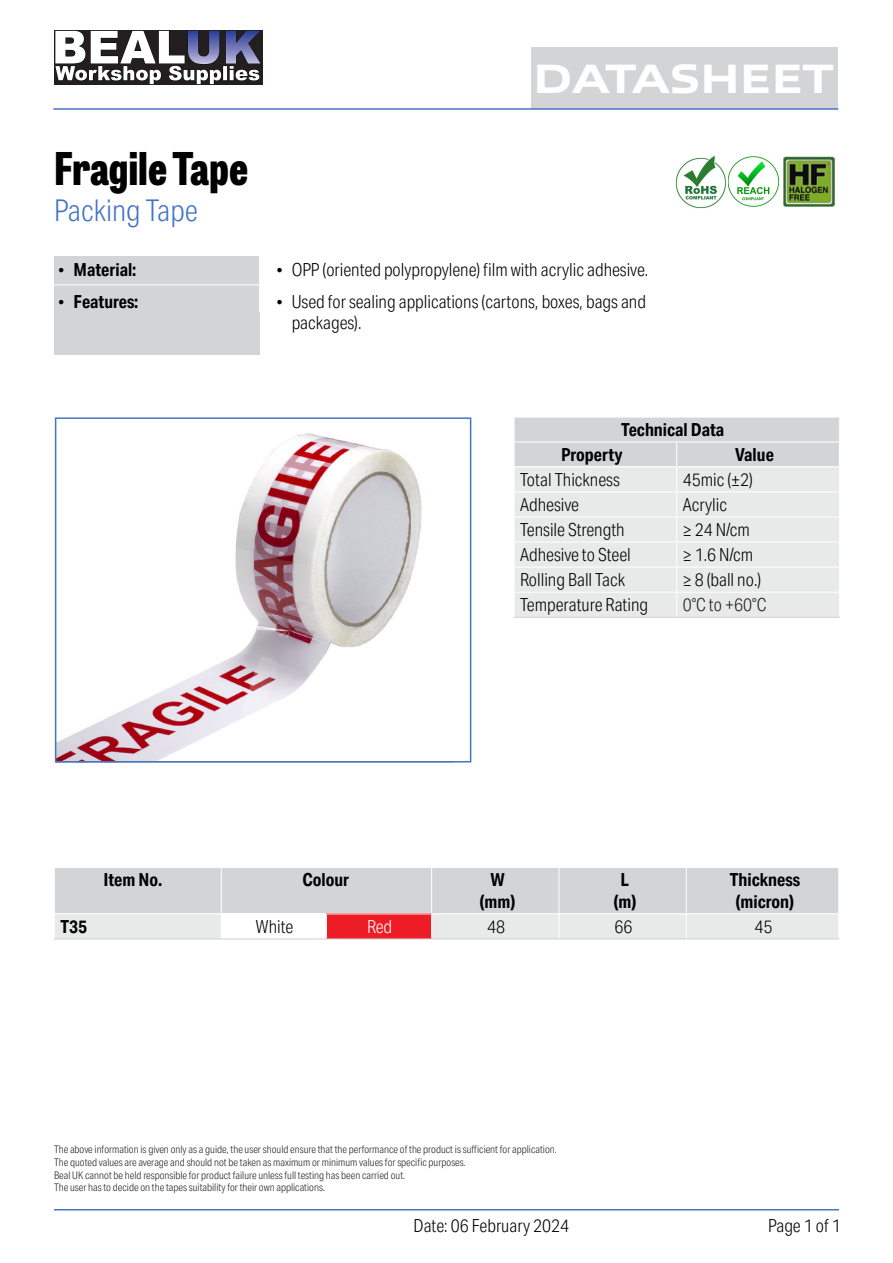
<style>
.page{position:relative;width:893px;height:1263px;background:#fff}
.page>*{position:absolute;margin:0;border:0;box-sizing:border-box;transform-origin:0 0}
.t1{font:800 45px "Tablet Gothic Condensed";color:#000}
.t2{font:800 41.4px "Allumi Std Extended";letter-spacing:-.02em;color:#fff}
.t3{font:300 30px "Aktiv Grotesk Cd";color:#4574c4}
.t4{font:300 18px/25px "Aktiv Grotesk Cd";color:#000}
.t5{font:700 18px/21.6px "Aktiv Grotesk Cd";color:#000;text-align:center}
.t6{font:300 18px "Aktiv Grotesk Cd";color:#231f20}
.t7{font:300 18px "Aktiv Grotesk Cd";color:#fff}
.t8{font:300 10.5px/12.6px "Aktiv Grotesk Cd";color:#231f20}
.s1{font-family:"Times New Roman";font-weight:400}
</style>
<div class="page">
<div style="left:54px;top:256px;width:205px;height:99px;background:#d3d4d6"></div>
<hr style="left:54px;top:285px;width:205px;height:1px;background:#fff">
<div style="left:54px;top:867px;width:167px;height:47px;background:#d3d4d6"></div>
<div style="left:221px;top:867px;width:211px;height:47px;background:#d3d4d6"></div>
<div style="left:432px;top:867px;width:127px;height:47px;background:#d3d4d6"></div>
<div style="left:559px;top:867px;width:127px;height:47px;background:#d3d4d6"></div>
<div style="left:686px;top:867px;width:153px;height:47px;background:#d3d4d6"></div>
<div style="left:54px;top:914px;width:167px;height:25px;background:#e8e9e9"></div>
<div style="left:432px;top:914px;width:127px;height:25px;background:#e8e9e9"></div>
<div style="left:559px;top:914px;width:127px;height:25px;background:#e8e9e9"></div>
<div style="left:686px;top:914px;width:153px;height:25px;background:#e8e9e9"></div>
<div style="left:326px;top:914px;width:106px;height:25px;background:#ee1c24"></div>
<hr style="left:54px;top:867px;width:167px;height:1px;background:#fff">
<hr style="left:54px;top:868px;width:1px;height:45px;background:#fff">
<hr style="left:221px;top:867px;width:105px;height:1px;background:#fff">
<hr style="left:221px;top:868px;width:1px;height:45px;background:#fff">
<hr style="left:326px;top:867px;width:106px;height:1px;background:#fff">
<hr style="left:432px;top:867px;width:127px;height:1px;background:#fff">
<hr style="left:431px;top:868px;width:1px;height:45px;background:#fff">
<hr style="left:559px;top:867px;width:127px;height:1px;background:#fff">
<hr style="left:559px;top:868px;width:1px;height:45px;background:#fff">
<hr style="left:686px;top:867px;width:153px;height:1px;background:#fff">
<hr style="left:686px;top:868px;width:1px;height:45px;background:#fff">
<hr style="left:838px;top:868px;width:1px;height:45px;background:#fff">
<hr style="left:54px;top:913px;width:167px;height:1px;background:#fff">
<svg style="left:54px;top:914px;width:1px;height:24px"></svg>
<hr style="left:221px;top:913px;width:105px;height:1px;background:#fff">
<hr style="left:326px;top:913px;width:106px;height:1px;background:#fff">
<svg style="left:326px;top:914px;width:1px;height:24px"></svg>
<hr style="left:432px;top:913px;width:127px;height:1px;background:#fff">
<svg style="left:431px;top:914px;width:1px;height:24px"></svg>
<hr style="left:559px;top:913px;width:127px;height:1px;background:#fff">
<hr style="left:686px;top:913px;width:153px;height:1px;background:#fff">
<svg style="left:686px;top:914px;width:1px;height:24px"></svg>
<svg style="left:838px;top:914px;width:1px;height:24px"></svg>
<hr style="left:54px;top:938px;width:167px;height:1px;background:#d3d4d6">
<hr style="left:221px;top:938px;width:105px;height:1px;background:#d3d4d6">
<hr style="left:326px;top:938px;width:106px;height:1px;background:#d3d4d6">
<hr style="left:432px;top:938px;width:127px;height:1px;background:#d3d4d6">
<hr style="left:559px;top:938px;width:127px;height:1px;background:#d3d4d6">
<hr style="left:686px;top:938px;width:153px;height:1px;background:#d3d4d6">
<img style="left:58px;top:433px;width:364px;height:326px">
<div style="left:55px;top:417px;width:416px;height:345px;border:2px solid #4574c4"></div>
<div style="left:514px;top:417px;width:326px;height:25px;background:#d3d4d6"></div>
<div style="left:514px;top:442px;width:163px;height:25px;background:#d3d4d6"></div>
<div style="left:676px;top:442px;width:163px;height:25px;background:#d3d4d6"></div>
<div style="left:514px;top:467px;width:163px;height:25px;background:#e8e9e9"></div>
<div style="left:677px;top:467px;width:162px;height:25px;background:#e8e9e9"></div>
<div style="left:514px;top:492px;width:163px;height:25px;background:#e8e9e9"></div>
<div style="left:677px;top:492px;width:162px;height:25px;background:#e8e9e9"></div>
<div style="left:514px;top:517px;width:163px;height:25px;background:#e8e9e9"></div>
<div style="left:677px;top:517px;width:162px;height:25px;background:#e8e9e9"></div>
<div style="left:514px;top:542px;width:163px;height:25px;background:#e8e9e9"></div>
<div style="left:677px;top:542px;width:162px;height:25px;background:#e8e9e9"></div>
<div style="left:514px;top:567px;width:163px;height:25px;background:#e8e9e9"></div>
<div style="left:677px;top:567px;width:162px;height:25px;background:#e8e9e9"></div>
<div style="left:514px;top:592px;width:163px;height:25px;background:#e8e9e9"></div>
<div style="left:677px;top:592px;width:162px;height:25px;background:#e8e9e9"></div>
<hr style="left:514px;top:417px;width:163px;height:1px;background:#fff">
<hr style="left:677px;top:417px;width:163px;height:1px;background:#fff">
<hr style="left:514px;top:442px;width:163px;height:1px;background:#fff">
<hr style="left:677px;top:442px;width:163px;height:1px;background:#fff">
<hr style="left:514px;top:466px;width:163px;height:1px;background:#fff">
<hr style="left:677px;top:466px;width:163px;height:1px;background:#fff">
<hr style="left:514px;top:491px;width:163px;height:1px;background:#fff">
<hr style="left:677px;top:491px;width:163px;height:1px;background:#fff">
<hr style="left:514px;top:517px;width:163px;height:1px;background:#fff">
<hr style="left:677px;top:517px;width:163px;height:1px;background:#fff">
<hr style="left:514px;top:542px;width:163px;height:1px;background:#fff">
<hr style="left:677px;top:542px;width:163px;height:1px;background:#fff">
<hr style="left:514px;top:567px;width:163px;height:1px;background:#fff">
<hr style="left:677px;top:567px;width:163px;height:1px;background:#fff">
<hr style="left:514px;top:592px;width:163px;height:1px;background:#fff">
<svg style="left:514px;top:417px;width:1px;height:199px"></svg>
<hr style="left:677px;top:592px;width:163px;height:1px;background:#fff">
<svg style="left:676px;top:442px;width:1px;height:174px"></svg>
<svg style="left:839px;top:417px;width:1px;height:200px"></svg>
<hr style="left:514px;top:617px;width:163px;height:1px;background:#d3d4d6">
<hr style="left:677px;top:617px;width:163px;height:1px;background:#d3d4d6">
<div style="left:531px;top:48px;width:304px;height:61px;background:#d3d4d6"></div>
<hr style="left:53px;top:108px;width:785px;height:2px;background:#4574c4">
<img style="left:54px;top:31px;width:209px;height:54px">
<img style="left:783px;top:157px;width:51px;height:49px">
<img style="left:728px;top:156px;width:51px;height:51px">
<img style="left:675px;top:155px;width:51px;height:54px">
<hr style="left:54px;top:1209px;width:785px;height:1px;background:#4574c4">
<h1 class="t1" style="left:54px;top:134px;width:196px">Fragile Tape</h1>
<h3 class="t3" style="left:54px;top:193px;width:145px">Packing Tape</h3>
<h2 class="t2" style="left:533px;top:56px;width:303px">DATASHEET</h2>
<h2 class="t2" style="left:551px;top:56px;width:307px">DATASHEET</h2>
<h3 class="t5" style="left:58px;top:259px;width:80px"><span class="s1">•</span> Material:</h3>
<h3 class="t4" style="left:276px;top:257px;width:373px"><span class="s1">•</span> OPP (oriented polypropylene) film with acrylic adhesive.</h3>
<h3 class="t5" style="left:58px;top:291px;width:82px"><span class="s1">•</span> Features:</h3>
<h3 class="t4" style="left:292px;top:291px;width:356px;line-height:21.6px;text-indent:-15px"><span class="s1">•</span> Used for sealing applications (cartons, boxes, bags and packages).</h3>
<h3 class="t5" style="left:561px;top:417px;width:165px;line-height:24.9px;text-align:left;text-indent:60px">Technical Data<br>Property</h3>
<h3 class="t4" style="left:520px;top:467px;width:130px">Total Thickness<br>Adhesive<br>Tensile Strength<br>Adhesive to Steel<br>Rolling Ball Tack<br>Temperature Rating</h3>
<h3 class="t5" style="left:735px;top:444px;width:40px">Value</h3>
<h3 class="t4" style="left:683px;top:467px;width:80px">45mic (±2)<br>Acrylic<br>≥ 24 N/cm ≥ 1.6 N/cm ≥ 8 (ball no.)</h3>
<h3 class="t6" style="left:683px;top:594px;width:85px">0°C to +60°C</h3>
<h3 class="t5" style="left:104px;top:869px;width:60px">Item No.</h3>
<h3 class="t5" style="left:302px;top:869px;width:48px">Colour</h3>
<h3 class="t5" style="left:480px;top:869px;width:37px">W (mm)</h3>
<h3 class="t5" style="left:613px;top:869px;width:24px">L (m)</h3>
<h3 class="t5" style="left:730px;top:869px;width:72px">Thickness (micron)</h3>
<h3 class="t5" style="left:60px;top:916px;width:28px">T35</h3>
<h3 class="t4" style="left:256px;top:914px;width:39px">White</h3>
<h3 class="t7" style="left:367px;top:916px;width:26px">Red</h3>
<h3 class="t4" style="left:487px;top:914px;width:19px">48</h3>
<h3 class="t4" style="left:615px;top:914px;width:19px">66</h3>
<h3 class="t4" style="left:755px;top:914px;width:19px">45</h3>
<p class="t8" style="left:54px;top:1143px;width:504px">The above information is given only as a guide, the user should ensure that the performance of the product is sufficient for application.<br>The quoted values are average and should not be taken as maximum or minimum values for specific purposes.<br>Beal UK cannot be held responsible for product failure unless full testing has been carried out.<br>The user has to decide on the tapes suitability for their own applications.</p>
<h3 class="t4" style="left:414px;top:1214px;width:157px">Date: 06 February 2024</h3>
<h3 class="t4" style="left:768px;top:1214px;width:74px">Page 1 of 1</h3>
</div>
